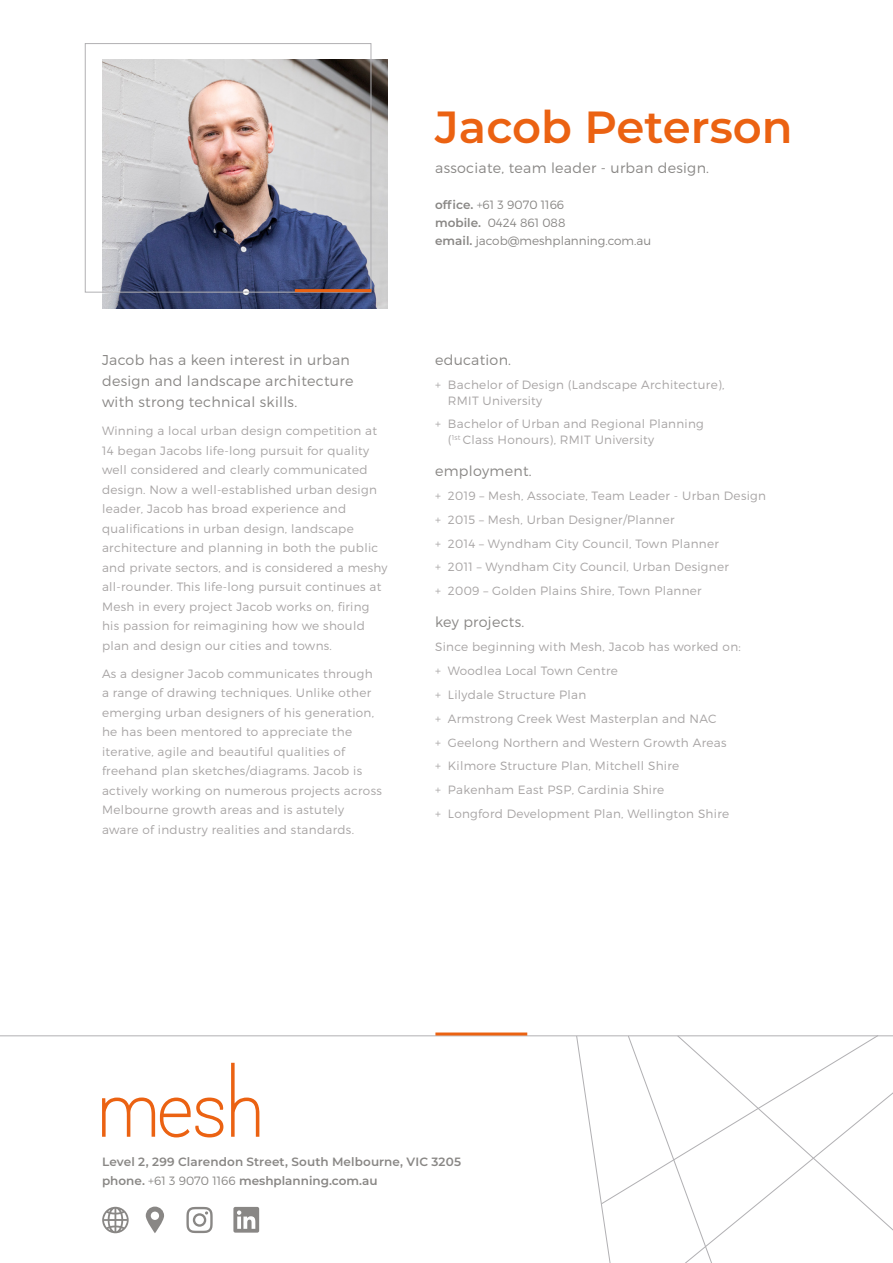
<style>
.page{position:relative;width:893px;height:1263px;background:#fff}
.page>*{position:absolute;margin:0;border:0;box-sizing:border-box;transform-origin:0 0}
.t1{font:600 45px "Montserrat";color:#eb6212}
.t2{font:300 14.25px/21px "Montserrat";letter-spacing:.02em;color:#898785}
.t3{font:300 12px/19.5px "Montserrat";letter-spacing:.025em;color:#a7a4a4}
.t4{font:600 12px/19.5px "Montserrat";letter-spacing:.005em;color:#898785}
.t5{font:300 12px/18px "Montserrat";color:#898785}
.s1{font-weight:600}
.s2{font-weight:300}
</style>
<div class="page">
<hr style="left:0;top:1035px;width:893px;height:1px;background:#b1b0b3">
<svg style="left:576px;top:1035px;width:101px;height:228px"></svg>
<svg style="left:677px;top:1035px;width:216px;height:228px"></svg>
<svg style="left:102px;top:1097px;width:121px;height:40px"></svg>
<svg style="left:231px;top:1063px;width:28px;height:74px"></svg>
<svg style="left:186px;top:1207px;width:27px;height:26px"></svg>
<svg style="left:233px;top:1207px;width:26px;height:25px"></svg>
<svg style="left:146px;top:1206px;width:18px;height:27px"></svg>
<svg style="left:102px;top:1207px;width:27px;height:26px"></svg>
<hr style="left:435px;top:1032px;width:92px;height:3px;background:#eb6212">
<img style="left:102px;top:60px;width:286px;height:248px">
<div style="left:85px;top:43px;width:286px;height:249px;border:1px solid #b1b0b3"></div>
<hr style="left:295px;top:289px;width:76px;height:3px;background:#eb6212">
<p class="t2" style="left:102px;top:349px;width:253px">Jacob has a keen interest in urban design and landscape architecture with strong technical skills.</p>
<p class="t3" style="left:102px;top:421px;width:287px">Winning a local urban design competition at 14 began Jacobs life-long pursuit for quality well considered and clearly communicated design. Now a well-established urban design leader, Jacob has broad experience and qualifications in urban design, landscape architecture and planning in both the public and private sectors, and is considered a meshy all-rounder. This life-long pursuit continues at Mesh in every project Jacob works on, firing his passion for reimagining how we should plan and design our cities and towns.</p>
<p class="t3" style="left:102px;top:664px;width:281px">As a designer Jacob communicates through a range of drawing techniques. Unlike other emerging urban designers of his generation, he has been mentored to appreciate the iterative, agile and beautiful qualities of freehand plan sketches/diagrams. Jacob is actively working on numerous projects across Melbourne growth areas and is astutely aware of industry realities and standards.</p>
<h1 class="t1" style="left:435px;top:95px;width:359px">Jacob Peterson</h1>
<p class="t2" style="left:435px;top:157px;width:275px">associate, team leader - urban design.</p>
<p class="t5" style="left:435px;top:195px;width:218px"><span class="s1">office.</span> +61 3 9070 1166<br><span class="s1">mobile.</span> 0424 861 088<br><span class="s1">email.</span> jacob@meshplanning.com.au</p>
<p class="t2" style="left:435px;top:349px;width:77px">education.</p>
<p class="t3" style="left:448px;top:377px;width:278px;line-height:15.3px;text-indent:-13px">+ Bachelor of Design (Landscape Architecture),<br>RMIT University</p>
<p class="t3" style="left:448px;top:416px;width:257px;line-height:15.5px;text-indent:-13px">+ Bachelor of Urban and Regional Planning (<sup>1st</sup> Class Honours), RMIT University</p>
<p class="t2" style="left:435px;top:460px;width:98px">employment.</p>
<p class="t3" style="left:435px;top:483px;width:332px;line-height:23.9px">+ 2019 – Mesh, Associate, Team Leader - Urban Design + 2015 – Mesh, Urban Designer/Planner<br>+ 2014 – Wyndham City Council, Town Planner<br>+ 2011 – Wyndham City Council, Urban Designer<br>+ 2009 – Golden Plains Shire, Town Planner</p>
<p class="t2" style="left:435px;top:611px;width:91px">key projects.</p>
<p class="t3" style="left:435px;top:635px;width:307px;line-height:23.9px">Since beginning with Mesh, Jacob has worked on: + Woodlea Local Town Centre<br>+ Lilydale Structure Plan<br>+ Armstrong Creek West Masterplan and NAC<br>+ Geelong Northern and Western Growth Areas<br>+ Kilmore Structure Plan, Mitchell Shire<br>+ Pakenham East PSP, Cardinia Shire<br>+ Longford Development Plan, Wellington Shire</p>
<p class="t4" style="left:102px;top:1151px;width:361px">Level 2, 299 Clarendon Street, South Melbourne, VIC 3205 phone. <span class="s2">+61 3 9070 1166</span> meshplanning.com.au</p>
</div>
